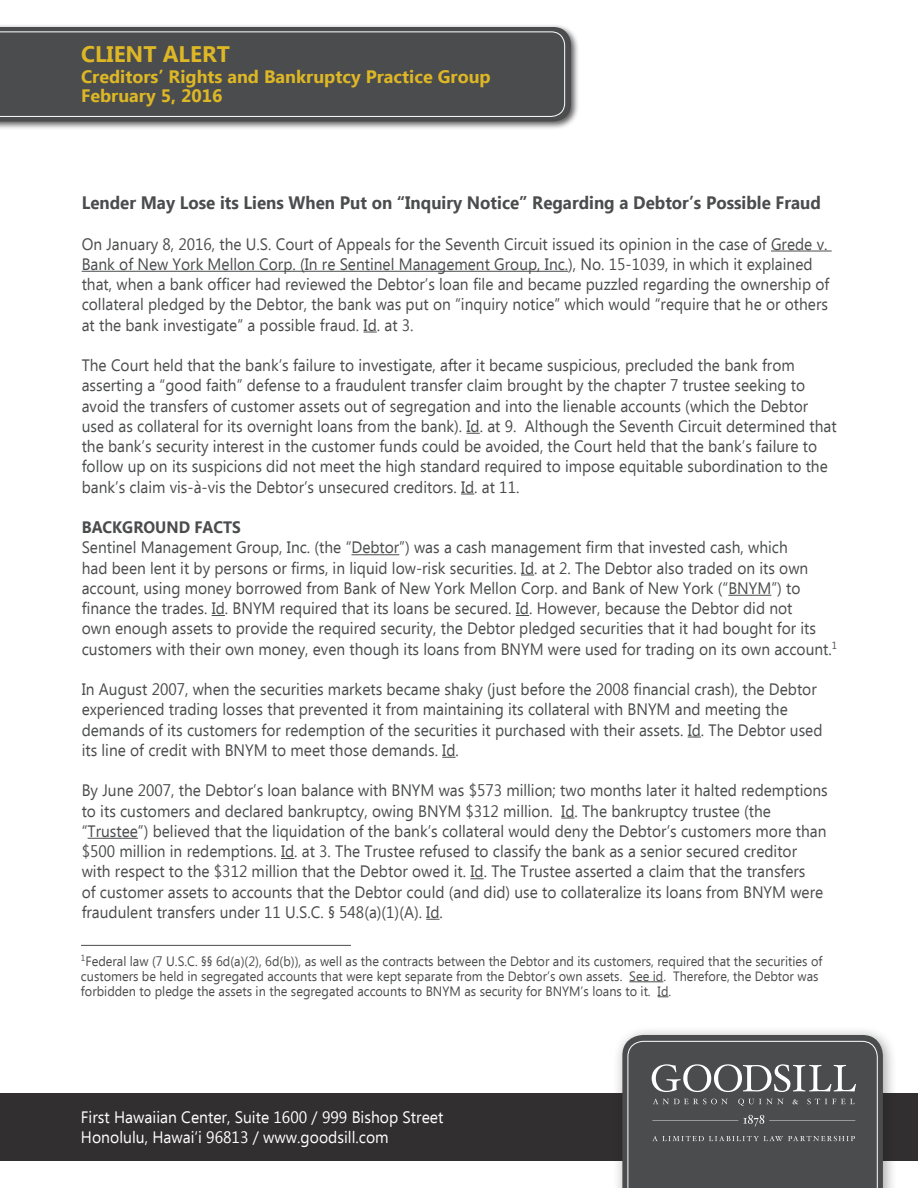
<style>
.page{position:relative;width:918px;height:1188px;background:#fff}
.page>*{position:absolute;margin:0;border:0;box-sizing:border-box;transform-origin:0 0}
.t1{font:700 22.5px "Ebrima";color:#ddb725}
.t2{font:700 18px "Ebrima";color:#4b4c4d;scale:.94 1}
.t3{font:700 18px "Ebrima";color:#ddb725}
.t4{font:16.5px/20.2px "Ebrima";color:#4b4c4d;scale:.94 1}
.t5{font:16.5px "Ebrima";color:#fff;scale:.95 1}
.t6{font:700 16.5px "Ebrima";color:#4b4c4d;scale:.94 1}
.t7{font:13.5px/15px "Ebrima";color:#4b4c4d;scale:.94 1}
</style>
<div class="page">
<div style="left:0;top:1093px;width:918px;height:68px;background:#312f30"></div>
<div style="left:612px;top:1025px;width:285px;height:163px;background:#231f20;opacity:.4"></div>
<svg style="left:622px;top:1035px;width:261px;height:153px;background:#565758"></svg>
<div style="left:0;top:23px;width:580px;height:107px;background:#231f20;opacity:.75"></div>
<svg style="left:0;top:27px;width:571px;height:95px;background:#59595a"></svg>
<div style="left:0;top:32px;width:565px;height:85px;background:#4b4c4d"></div>
<hr style="left:771px;top:251px;width:61px;height:1px;background:#4b4c4d">
<hr style="left:82px;top:271px;width:486px;height:1px;background:#4b4c4d">
<svg style="left:364px;top:332px;width:13px;height:1px"></svg>
<svg style="left:466px;top:433px;width:14px;height:1px"></svg>
<svg style="left:461px;top:494px;width:13px;height:1px"></svg>
<hr style="left:351px;top:554px;width:48px;height:1px;background:#4b4c4d">
<svg style="left:521px;top:575px;width:13px;height:1px"></svg>
<hr style="left:728px;top:595px;width:43px;height:1px;background:#4b4c4d">
<svg style="left:212px;top:615px;width:13px;height:1px"></svg>
<svg style="left:516px;top:615px;width:13px;height:1px"></svg>
<svg style="left:688px;top:737px;width:13px;height:1px"></svg>
<svg style="left:442px;top:757px;width:14px;height:1px"></svg>
<svg style="left:561px;top:818px;width:14px;height:1px"></svg>
<hr style="left:88px;top:838px;width:50px;height:1px;background:#4b4c4d">
<svg style="left:281px;top:858px;width:13px;height:1px"></svg>
<svg style="left:470px;top:878px;width:14px;height:1px"></svg>
<svg style="left:426px;top:919px;width:14px;height:1px"></svg>
<hr style="left:81px;top:945px;width:270px;height:1px;background:#4b4c4d">
<hr style="left:629px;top:981px;width:34px;height:1px;background:#4b4c4d">
<p class="t1" style="left:81px;top:37px;width:150px">CLIENT ALERT</p>
<p class="t3" style="left:81px;top:63px;width:411px">Creditors’ Rights and Bankruptcy Practice Group</p>
<p class="t3" style="left:81px;top:82px;width:143px">February 5, 2016</p>
<p class="t2" style="left:82px;top:189px;width:788px">Lender May Lose its Liens When Put on “Inquiry Notice” Regarding a Debtor’s Possible Fraud</p>
<p class="t4" style="left:82px;top:235px;width:797px">On January 8, 2016, the U.S. Court of Appeals for the Seventh Circuit issued its opinion in the case of Grede v.<br>Bank of New York Mellon Corp. (In re Sentinel Management Group, Inc.), No. 15-1039, in which it explained that, when a bank officer had reviewed the Debtor’s loan file and became puzzled regarding the ownership of collateral pledged by the Debtor, the bank was put on “inquiry notice” which would “require that he or others at the bank investigate” a possible fraud. Id. at 3.</p>
<p class="t4" style="left:82px;top:356px;width:805px">The Court held that the bank’s failure to investigate, after it became suspicious, precluded the bank from asserting a “good faith” defense to a fraudulent transfer claim brought by the chapter 7 trustee seeking to avoid the transfers of customer assets out of segregation and into the lienable accounts (which the Debtor used as collateral for its overnight loans from the bank). Id. at 9. Although the Seventh Circuit determined that the bank’s security interest in the customer funds could be avoided, the Court held that the bank’s failure to follow up on its suspicions did not meet the high standard required to impose equitable subordination to the bank’s claim vis-à-vis the Debtor’s unsecured creditors. Id. at 11.</p>
<p class="t6" style="left:82px;top:515px;width:171px">BACKGROUND FACTS</p>
<p class="t4" style="left:82px;top:538px;width:805px">Sentinel Management Group, Inc. (the “Debtor”) was a cash management firm that invested cash, which<br>had been lent it by persons or firms, in liquid low-risk securities. Id. at 2. The Debtor also traded on its own account, using money borrowed from Bank of New York Mellon Corp. and Bank of New York (“BNYM”) to finance the trades. Id. BNYM required that its loans be secured. Id. However, because the Debtor did not<br>own enough assets to provide the required security, the Debtor pledged securities that it had bought for its customers with their own money, even though its loans from BNYM were used for trading on its own account.<sup>1</sup></p>
<p class="t4" style="left:82px;top:680px;width:790px">In August 2007, when the securities markets became shaky (just before the 2008 financial crash), the Debtor experienced trading losses that prevented it from maintaining its collateral with BNYM and meeting the demands of its customers for redemption of the securities it purchased with their assets. Id. The Debtor used its line of credit with BNYM to meet those demands. Id.</p>
<p class="t4" style="left:82px;top:781px;width:795px">By June 2007, the Debtor’s loan balance with BNYM was $573 million; two months later it halted redemptions to its customers and declared bankruptcy, owing BNYM $312 million. Id. The bankruptcy trustee (the “Trustee”) believed that the liquidation of the bank’s collateral would deny the Debtor’s customers more than $500 million in redemptions. Id. at 3. The Trustee refused to classify the bank as a senior secured creditor with respect to the $312 million that the Debtor owed it. Id. The Trustee asserted a claim that the transfers<br>of customer assets to accounts that the Debtor could (and did) use to collateralize its loans from BNYM were fraudulent transfers under 11 U.S.C. § 548(a)(1)(A). Id.</p>
<p class="t7" style="left:81px;top:954px;width:790px"><sup>1</sup>Federal law (7 U.S.C. §§ 6d(a)(2), 6d(b)), as well as the contracts between the Debtor and its customers, required that the securities of customers be held in segregated accounts that were kept separate from the Debtor’s own assets. See id. Therefore, the Debtor was forbidden to pledge the assets in the segregated accounts to BNYM as security for BNYM’s loans to it. Id.</p>
<p class="t5" style="left:81px;top:1106px;width:383px">First Hawaiian Center, Suite 1600 / 999 Bishop Street</p>
<p class="t5" style="left:81px;top:1126px;width:326px">Honolulu, Hawai‘i 96813 / www.goodsill.com</p>
</div>
